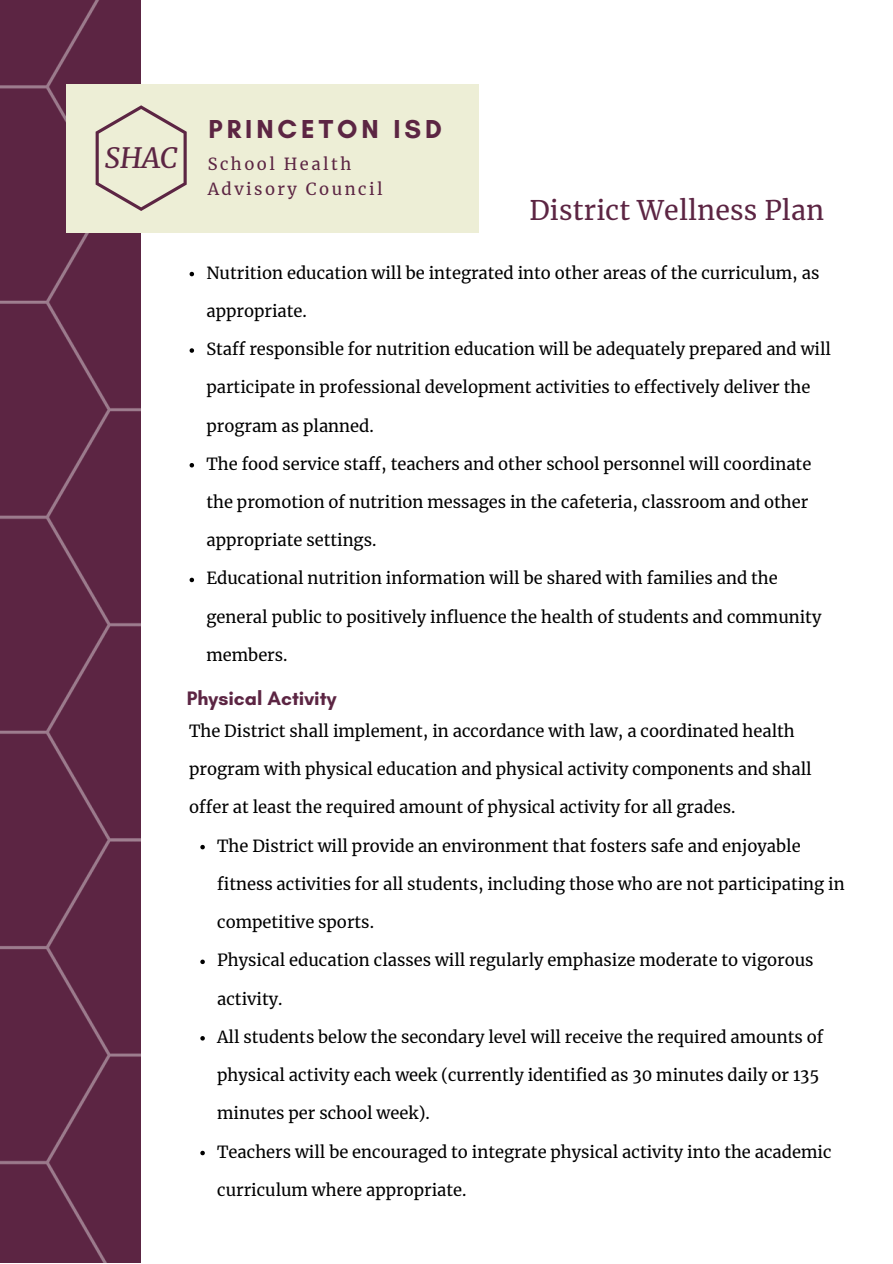
<style>
.page{position:relative;width:893px;height:1264px;background:#fff}
.page>*{position:absolute;margin:0;border:0;box-sizing:border-box;transform-origin:0 0}
.t1{font:italic 28.2px "Merriweather";color:#5c2543}
.t2{font:26.7px "Merriweather";letter-spacing:.01em;color:#5c2543}
.t3{font:700 26.4px "Glacial Indifference";letter-spacing:.15em;color:#5c2543}
.t4{font:700 19.8px "Glacial Indifference";color:#5c2543}
.t5{font:16.5px "Merriweather";color:#000}
.t6{font:16.5px/24.8px "Merriweather";letter-spacing:.15em;color:#5c2543}
</style>
<div class="page">
<div style="left:0;top:0;width:141px;height:1262px;background:#5c2543"></div>
<div style="left:66px;top:84px;width:412px;height:149px;background:#edeed6"></div>
<svg style="left:96px;top:105px;width:91px;height:106px"></svg>
<svg style="left:189px;top:272px;width:5px;height:4px"></svg>
<svg style="left:189px;top:348px;width:5px;height:5px"></svg>
<svg style="left:189px;top:463px;width:5px;height:4px"></svg>
<svg style="left:189px;top:577px;width:5px;height:5px"></svg>
<svg style="left:200px;top:844px;width:5px;height:5px"></svg>
<svg style="left:200px;top:959px;width:5px;height:5px"></svg>
<svg style="left:200px;top:1036px;width:5px;height:4px"></svg>
<svg style="left:200px;top:1150px;width:5px;height:5px"></svg>
<p class="t1" style="left:105px;top:140px;width:74px">SHAC</p>
<p class="t3" style="left:208px;top:112px;width:235px">PRINCETON ISD</p>
<p class="t6" style="left:208px;top:152px;width:176px">School Health<br>Advisory Council</p>
<p class="t2" style="left:529px;top:194px;width:296px">District Wellness Plan</p>
<p class="t5" style="left:206px;top:262px;width:614px">Nutrition education will be integrated into other areas of the curriculum, as</p>
<p class="t5" style="left:206px;top:300px;width:102px">appropriate.</p>
<p class="t5" style="left:206px;top:339px;width:626px">Staff responsible for nutrition education will be adequately prepared and will</p>
<p class="t5" style="left:206px;top:377px;width:605px">participate in professional development activities to effectively deliver the</p>
<p class="t5" style="left:206px;top:415px;width:169px">program as planned.</p>
<p class="t5" style="left:206px;top:453px;width:606px">The food service staff, teachers and other school personnel will coordinate</p>
<p class="t5" style="left:206px;top:491px;width:603px">the promotion of nutrition messages in the cafeteria, classroom and other</p>
<p class="t5" style="left:206px;top:530px;width:171px">appropriate settings.</p>
<p class="t5" style="left:206px;top:568px;width:573px">Educational nutrition information will be shared with families and the</p>
<p class="t5" style="left:206px;top:606px;width:616px">general public to positively influence the health of students and community</p>
<p class="t5" style="left:206px;top:644px;width:83px">members.</p>
<p class="t4" style="left:187px;top:686px;width:151px">Physical Activity</p>
<p class="t5" style="left:189px;top:720px;width:607px">The District shall implement, in accordance with law, a coordinated health</p>
<p class="t5" style="left:189px;top:759px;width:624px">program with physical education and physical activity components and shall</p>
<p class="t5" style="left:189px;top:797px;width:547px">offer at least the required amount of physical activity for all grades.</p>
<p class="t5" style="left:217px;top:835px;width:585px">The District will provide an environment that fosters safe and enjoyable</p>
<p class="t5" style="left:217px;top:873px;width:629px">fitness activities for all students, including those who are not participating in</p>
<p class="t5" style="left:217px;top:911px;width:158px">competitive sports.</p>
<p class="t5" style="left:217px;top:950px;width:598px">Physical education classes will regularly emphasize moderate to vigorous</p>
<p class="t5" style="left:217px;top:988px;width:67px">activity.</p>
<p class="t5" style="left:217px;top:1026px;width:607px">All students below the secondary level will receive the required amounts of</p>
<p class="t5" style="left:217px;top:1064px;width:603px">physical activity each week (currently identified as 30 minutes daily or 135</p>
<p class="t5" style="left:217px;top:1103px;width:214px">minutes per school week).</p>
<p class="t5" style="left:217px;top:1141px;width:615px">Teachers will be encouraged to integrate physical activity into the academic</p>
<p class="t5" style="left:217px;top:1179px;width:251px">curriculum where appropriate.</p>
</div>
